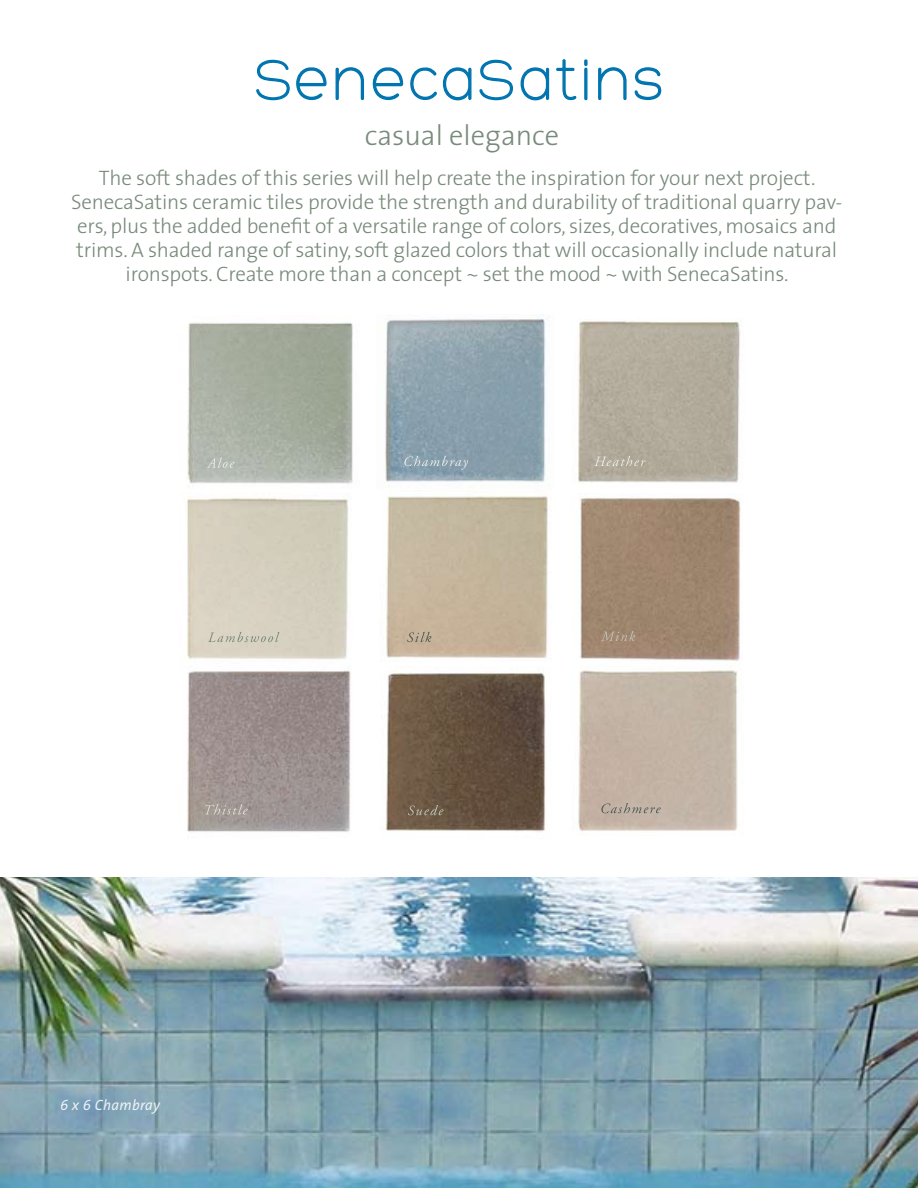
<style>
.page{position:relative;width:918px;height:1188px;background:#fff}
.page>*{position:absolute;margin:0;border:0;box-sizing:border-box;transform-origin:0 0}
.t1{font:300 60px "Hero";letter-spacing:.05em;color:#0175b0;scale:.94 1}
.t2{font:300 28.5px "The Sans";color:#788a7a}
.t3{font:300 21px/24px "The Sans";letter-spacing:-.01em;color:#788a7a;text-align:center}
.t4{font:italic 15px "The Sans";letter-spacing:.025em;color:#fff;scale:.95 1}
</style>
<div class="page">
<img style="left:187px;top:322px;width:166px;height:162px">
<img style="left:385px;top:315px;width:164px;height:171px">
<img style="left:578px;top:319px;width:162px;height:164px">
<img style="left:187px;top:497px;width:162px;height:163px">
<img style="left:578px;top:497px;width:163px;height:334px">
<img style="left:386px;top:489px;width:164px;height:170px">
<svg style="left:207px;top:458px;width:28px;height:10px"></svg>
<svg style="left:208px;top:632px;width:71px;height:10px"></svg>
<svg style="left:404px;top:456px;width:64px;height:14px"></svg>
<img style="left:381px;top:670px;width:165px;height:162px">
<svg style="left:408px;top:805px;width:35px;height:10px"></svg>
<svg style="left:407px;top:632px;width:25px;height:10px"></svg>
<img style="left:187px;top:670px;width:164px;height:162px">
<svg style="left:205px;top:804px;width:43px;height:11px"></svg>
<svg style="left:601px;top:631px;width:34px;height:10px"></svg>
<svg style="left:594px;top:456px;width:52px;height:10px"></svg>
<svg style="left:601px;top:803px;width:60px;height:10px"></svg>
<svg style="left:256px;top:59px;width:34px;height:42px"></svg>
<svg style="left:297px;top:67px;width:30px;height:34px"></svg>
<svg style="left:335px;top:67px;width:29px;height:33px"></svg>
<svg style="left:373px;top:67px;width:99px;height:34px"></svg>
<svg style="left:479px;top:59px;width:34px;height:42px"></svg>
<svg style="left:520px;top:59px;width:57px;height:42px"></svg>
<svg style="left:584px;top:60px;width:4px;height:40px"></svg>
<svg style="left:598px;top:67px;width:29px;height:33px"></svg>
<svg style="left:634px;top:67px;width:28px;height:34px"></svg>
<img style="left:0;top:878px;width:918px;height:310px">
<h1 class="t1" style="left:255px;top:50px;width:436px">SenecaSatins</h1>
<h2 class="t2" style="left:365px;top:111px;width:196px">casual elegance</h2>
<p class="t3" style="left:71px;top:165px;width:773px">The soft shades of this series will help create the inspiration for your next project.<br>SenecaSatins ceramic tiles provide the strength and durability of traditional quarry pav&shy;ers, plus the added benefit of a versatile range of colors, sizes, decoratives, mosaics and trims. A shaded range of satiny, soft glazed colors that will occasionally include natural ironspots. Create more than a concept ~ set the mood ~ with SenecaSatins.</p>
<p class="t4" style="left:60px;top:1093px;width:107px">6 x 6 Chambray</p>
</div>
